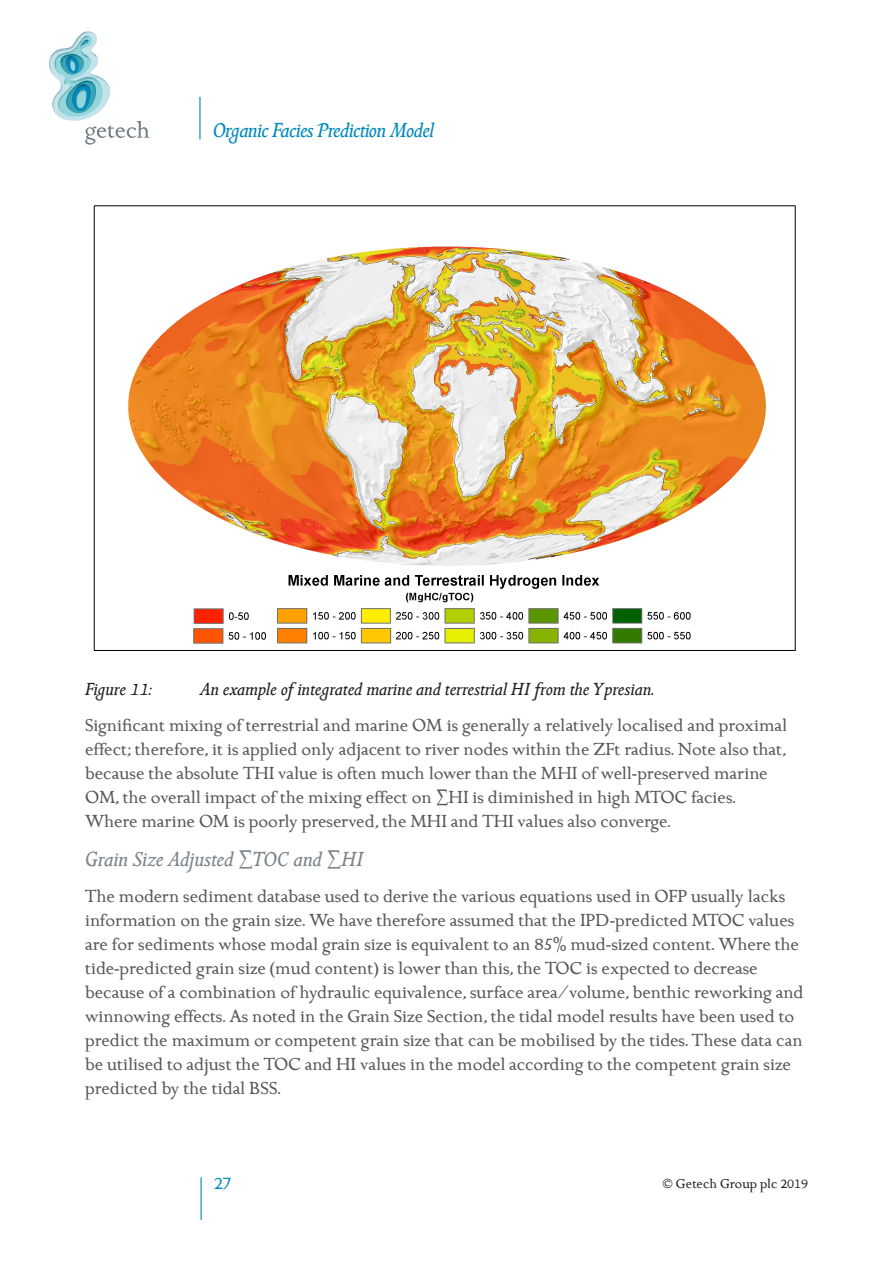
<style>
.page{position:relative;width:893px;height:1263px;background:#fff}
.page>*{position:absolute;margin:0;border:0;box-sizing:border-box;transform-origin:0 0}
.t1{font:italic 21px "Rusty Cockerel ITC Roman";letter-spacing:-.025em;color:#008abb}
.Header_4_-_Grey_Ital{font:italic 21px "Rusty Cockerel ITC Roman";letter-spacing:-.005em;color:#7c858c}
.Body_style{font:18px/24px "Rusty Cockerel ITC Roman";letter-spacing:-.005em;color:#57585a}
.Main_Figure_Caption{font:italic 18px "Rusty Cockerel ITC Roman";color:#231f20}
.t2{font:18px "Rusty Cockerel ITC Roman";color:#008abb}
.t3{font:13.5px "Rusty Cockerel ITC Roman";color:#231f20}
.s1{font-style:italic}
</style>
<div class="page">
<svg style="left:49px;top:31px;width:101px;height:114px"></svg>
<hr style="left:199px;top:97px;width:2px;height:42px;background:#008abb">
<hr style="left:201px;top:1177px;width:1px;height:43px;background:#008abb">
<img style="left:93px;top:205px;width:703px;height:446px">
<p class="t1" style="left:213px;top:118px;width:223px">Organic Facies Prediction Model</p>
<p class="Main_Figure_Caption" style="left:85px;top:678px;width:69px">Figure 11:</p>
<p class="Main_Figure_Caption" style="left:200px;top:678px;width:455px">An example of integrated marine and terrestrial HI from the Ypresian.</p>
<p class="Body_style" style="left:85px;top:713px;width:704px">Significant mixing of terrestrial and marine OM is generally a relatively localised and proximal effect; therefore, it is applied only adjacent to river nodes within the ZFt radius. Note also that, because the absolute THI value is often much lower than the MHI of well-preserved marine OM, the overall impact of the mixing effect on <span class="s1">∑</span>HI is diminished in high MTOC facies.<br>Where marine OM is poorly preserved, the MHI and THI values also converge.</p>
<p class="Header_4_-_Grey_Ital" style="left:85px;top:846px;width:280px">Grain Size Adjusted ∑TOC and ∑HI</p>
<p class="Body_style" style="left:85px;top:884px;width:720px">The modern sediment database used to derive the various equations used in OFP usually lacks information on the grain size. We have therefore assumed that the IPD-predicted MTOC values are for sediments whose modal grain size is equivalent to an 85% mud-sized content. Where the tide-predicted grain size (mud content) is lower than this, the TOC is expected to decrease because of a combination of hydraulic equivalence, surface area/volume, benthic reworking and winnowing effects. As noted in the Grain Size Section, the tidal model results have been used to predict the maximum or competent grain size that can be mobilised by the tides. These data can be utilised to adjust the TOC and HI values in the model according to the competent grain size predicted by the tidal BSS.</p>
<p class="t2" style="left:214px;top:1172px;width:19px">27</p>
<p class="t3" style="left:662px;top:1175px;width:147px">© Getech Group plc 2019</p>
</div>
